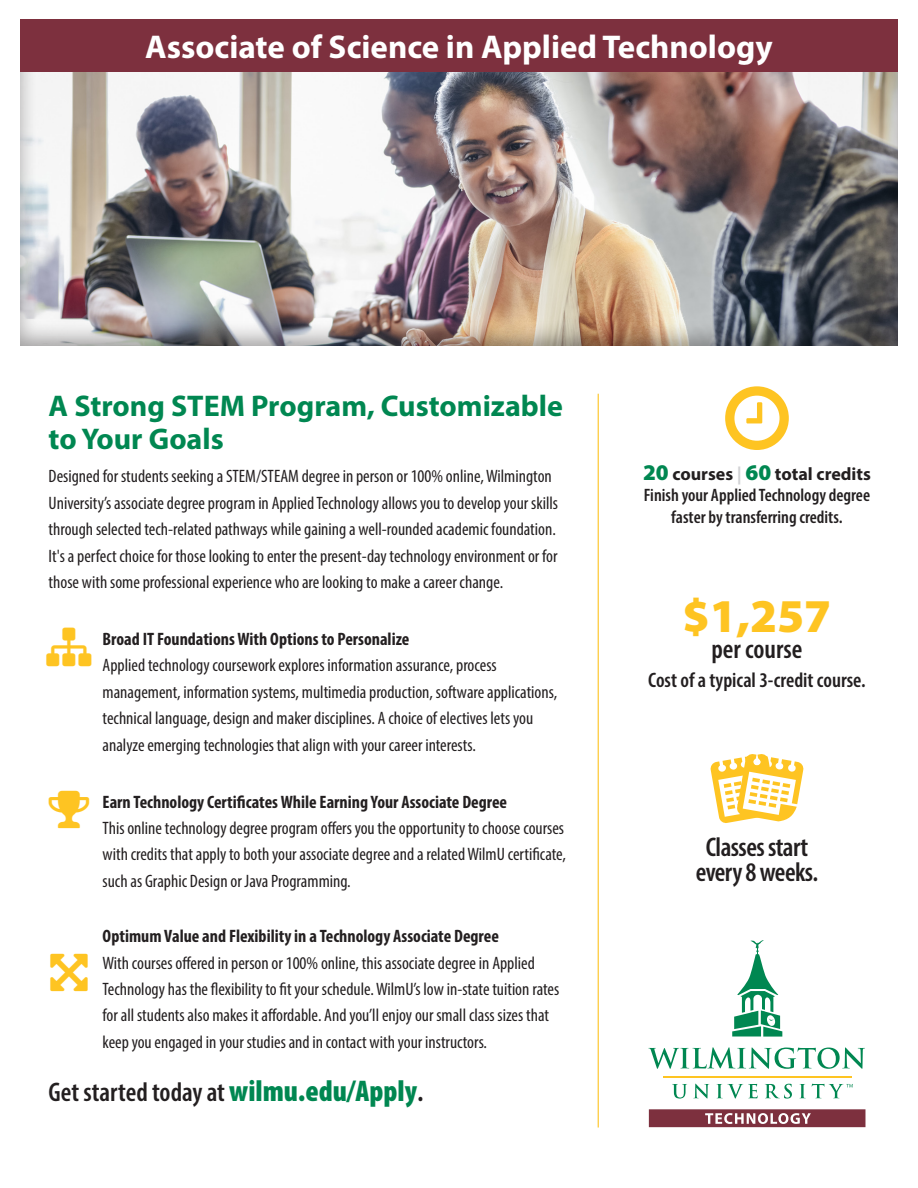
<style>
.page{position:relative;width:918px;height:1188px;background:#fff}
.page>*{position:absolute;margin:0;border:0;box-sizing:border-box;transform-origin:0 0}
.t1{font:900 47.25px "Myriad Pro";color:#fec422}
.t2{font:700 33px "Myriad Pro";color:#fff}
.t3{font:700 30px/33px "Myriad Pro";color:#008751}
.t4{font:600 condensed 27px/25.5px "Myriad Pro";letter-spacing:-.005em;color:#231f20;text-align:center}
.t5{font:600 condensed 21px "Myriad Pro";color:#231f20}
.t6{font:condensed 18px/26.4px "Myriad Pro";color:#231f20}
.t7{font:700 condensed 18px "Myriad Pro";color:#231f20}
.t8{font:600 condensed 18px/21.6px "Myriad Pro";color:#231f20;text-align:center}
.s1{font-weight:900;font-size:30px;color:#008751}
.s2{font-size:30px}
.s3{font-weight:900;font-stretch:normal;font-size:22.5px;color:#008751}
.s4{font-weight:700;font-stretch:normal}
.s5{font-weight:700;font-stretch:normal;color:#d1d2d4}
</style>
<div class="page">
<svg style="left:710px;top:754px;width:94px;height:69px"></svg>
<svg style="left:672px;top:1084px;width:15px;height:15px"></svg>
<svg style="left:693px;top:1084px;width:16px;height:15px"></svg>
<svg style="left:717px;top:1084px;width:41px;height:15px"></svg>
<svg style="left:765px;top:1084px;width:27px;height:15px"></svg>
<svg style="left:800px;top:1084px;width:6px;height:14px"></svg>
<svg style="left:648px;top:1047px;width:217px;height:22px"></svg>
<hr style="left:663px;top:1077px;width:189px;height:1px;background:#fec422">
<svg style="left:732px;top:940px;width:50px;height:97px"></svg>
<svg style="left:812px;top:1084px;width:41px;height:14px"></svg>
<svg style="left:649px;top:1109px;width:216px;height:18px"></svg>
<div style="left:20px;top:20px;width:878px;height:328px;background:#231f20;opacity:.4"></div>
<hr style="left:598px;top:394px;width:1px;height:734px;background:#fec422">
<div style="left:20px;top:20px;width:878px;height:52px;background:#7d303e"></div>
<h2 class="t2" style="left:145px;top:25px;width:629px">Associate of Science in Applied Technology</h2>
<h3 class="t3" style="left:49px;top:389px;width:516px">A Strong STEM Program, Customizable to Your Goals</h3>
<p class="t6" style="left:49px;top:463px;width:511px">Designed for students seeking a STEM/STEAM degree in person or 100% online, Wilmington University’s associate degree program in Applied Technology allows you to develop your skills through selected tech-related pathways while gaining a well-rounded academic foundation.<br>It's a perfect choice for those looking to enter the present-day technology environment or for those with some professional experience who are looking to make a career change.</p>
<p class="t7" style="left:103px;top:628px;width:308px">Broad IT Foundations With Options to Personalize</p>
<p class="t6" style="left:103px;top:652px;width:456px">Applied technology coursework explores information assurance, process management, information systems, multimedia production, software applications, technical language, design and maker disciplines. A choice of electives lets you analyze emerging technologies that align with your career interests.</p>
<p class="t7" style="left:103px;top:790px;width:406px">Earn Technology Certificates While Earning Your Associate Degree</p>
<p class="t6" style="left:103px;top:815px;width:465px;text-align:justify">This online technology degree program offers you the opportunity to choose courses with credits that apply to both your associate degree and a related WilmU certificate, such as Graphic Design or Java Programming.</p>
<p class="t7" style="left:103px;top:925px;width:398px">Optimum Value and Flexibility in a Technology Associate Degree</p>
<p class="t6" style="left:103px;top:949px;width:458px">With courses offered in person or 100% online, this associate degree in Applied Technology has the flexibility to fit your schedule. WilmU’s low in-state tuition rates for all students also makes it affordable. And you’ll enjoy our small class sizes that keep you engaged in your studies and in contact with your instructors.</p>
<h3 class="t4" style="left:49px;top:1079px;width:377px">Get started today at <span class="s1">wilmu.edu/Apply</span><span class="s2">.</span></h3>
<p class="t8" style="left:643px;top:462px;width:229px"><span class="s3">20</span> <span class="s4">courses</span> <span class="s5">|</span> <span class="s3">60</span> <span class="s4">total credits<br></span>Finish your Applied Technology degree faster by transferring credits.</p>
<h1 class="t1" style="left:683px;top:584px;width:150px">$1,257</h1>
<h3 class="t4" style="left:711px;top:636px;width:93px">per course</h3>
<p class="t5" style="left:648px;top:667px;width:219px">Cost of a typical 3-credit course.</p>
<h3 class="t4" style="left:696px;top:834px;width:124px">Classes start every 8 weeks.</h3>
</div>
